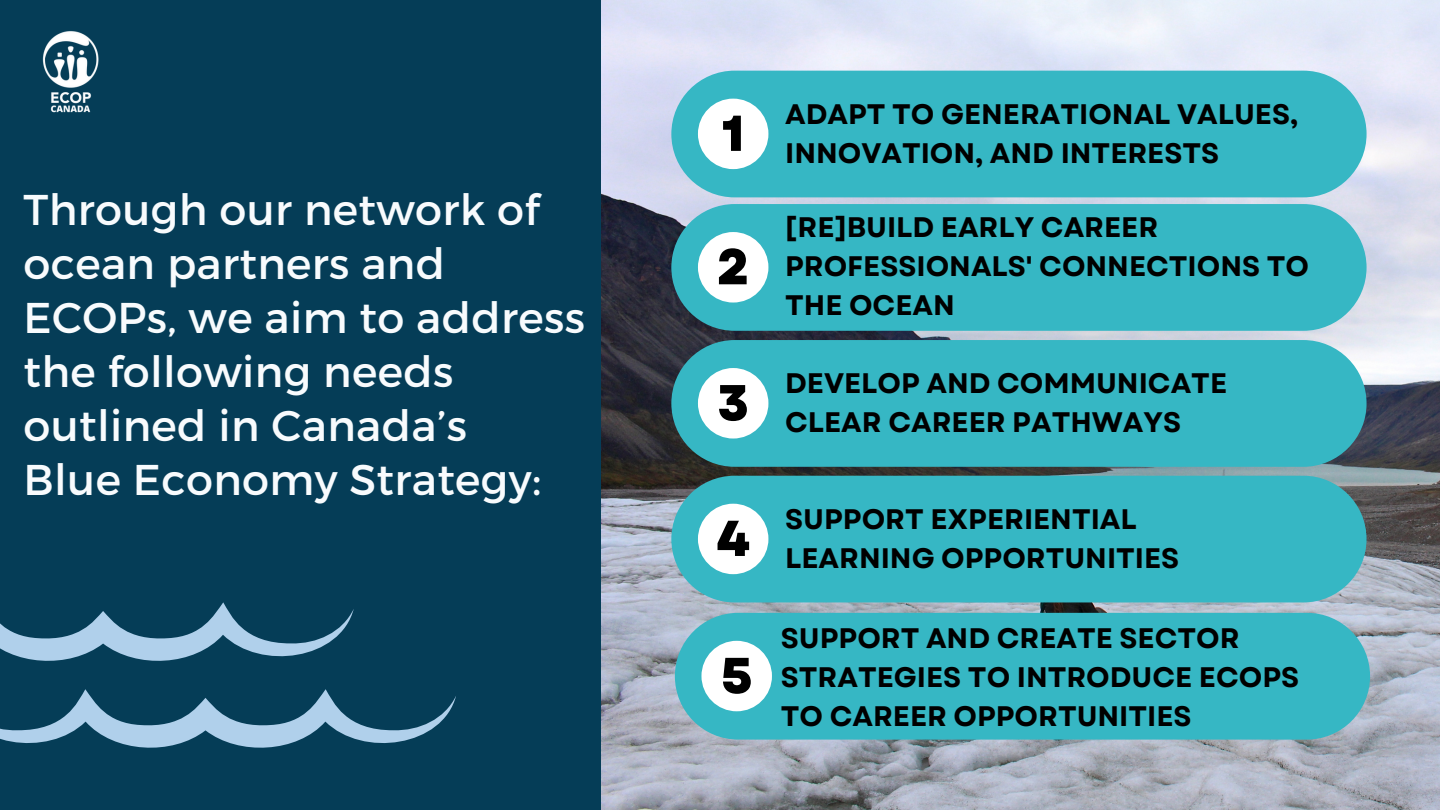
<style>
.page{position:relative;width:1440px;height:810px;background:#053d57}
.page>*{position:absolute;margin:0;border:0;box-sizing:border-box;transform-origin:0 0}
.t1{font:800 50.3px "Garet";color:#000}
.t2{font:43px/54px "Montserrat";letter-spacing:.01em;color:#f8fbfd}
.t3{font:700 28.2px/39px "Garet";color:#000}
</style>
<div class="page">
<svg style="left:0;top:602px;width:456px;height:146px"></svg>
<img style="left:42px;top:31px;width:57px;height:82px">
<img style="left:601px;top:0;width:839px;height:810px">
<div style="left:671px;top:71px;width:696px;height:126px;background:#36b7c4;border-radius:63px"></div>
<div style="left:698px;top:99px;width:70px;height:70px;background:#fff;border-radius:50%"></div>
<div style="left:671px;top:204px;width:696px;height:127px;background:#36b7c4;border-radius:63px"></div>
<div style="left:698px;top:232px;width:70px;height:71px;background:#fff;border-radius:50%"></div>
<div style="left:671px;top:340px;width:696px;height:127px;background:#36b7c4;border-radius:63px"></div>
<div style="left:698px;top:368px;width:70px;height:71px;background:#fff;border-radius:50%"></div>
<div style="left:671px;top:476px;width:696px;height:126px;background:#36b7c4;border-radius:63px"></div>
<div style="left:698px;top:504px;width:70px;height:70px;background:#fff;border-radius:50%"></div>
<div style="left:675px;top:613px;width:695px;height:127px;background:#36b7c4;border-radius:63px"></div>
<div style="left:701px;top:641px;width:71px;height:70px;background:#fff;border-radius:50%"></div>
<h2 class="t2" style="left:23px;top:181px;width:563px">Through our network of ocean partners and<br>ECOPs, we aim to address the following needs outlined in Canada’s<br>Blue Economy Strategy:</h2>
<h1 class="t1" style="left:722px;top:97px;width:24px">1</h1>
<h1 class="t1" style="left:717px;top:230px;width:34px">2</h1>
<p class="t3" style="left:785px;top:94px;width:515px">ADAPT TO GENERATIONAL VALUES,<br>INNOVATION, AND INTERESTS</p>
<p class="t3" style="left:785px;top:208px;width:525px">[RE]BUILD EARLY CAREER<br>PROFESSIONALS' CONNECTIONS TO<br>THE OCEAN</p>
<p class="t3" style="left:717px;top:364px;width:511px;text-indent:68px">DEVELOP AND COMMUNICATE<br><sup>3</sup> CLEAR CAREER PATHWAYS</p>
<p class="t3" style="left:716px;top:499px;width:464px;text-indent:69px">SUPPORT EXPERIENTIAL<br><sup>4</sup> LEARNING OPPORTUNITIES</p>
<h1 class="t1" style="left:721px;top:639px;width:33px">5</h1>
<p class="t3" style="left:781px;top:619px;width:520px">SUPPORT AND CREATE SECTOR<br>STRATEGIES TO INTRODUCE ECOPS<br>TO CAREER OPPORTUNITIES</p>
</div>
